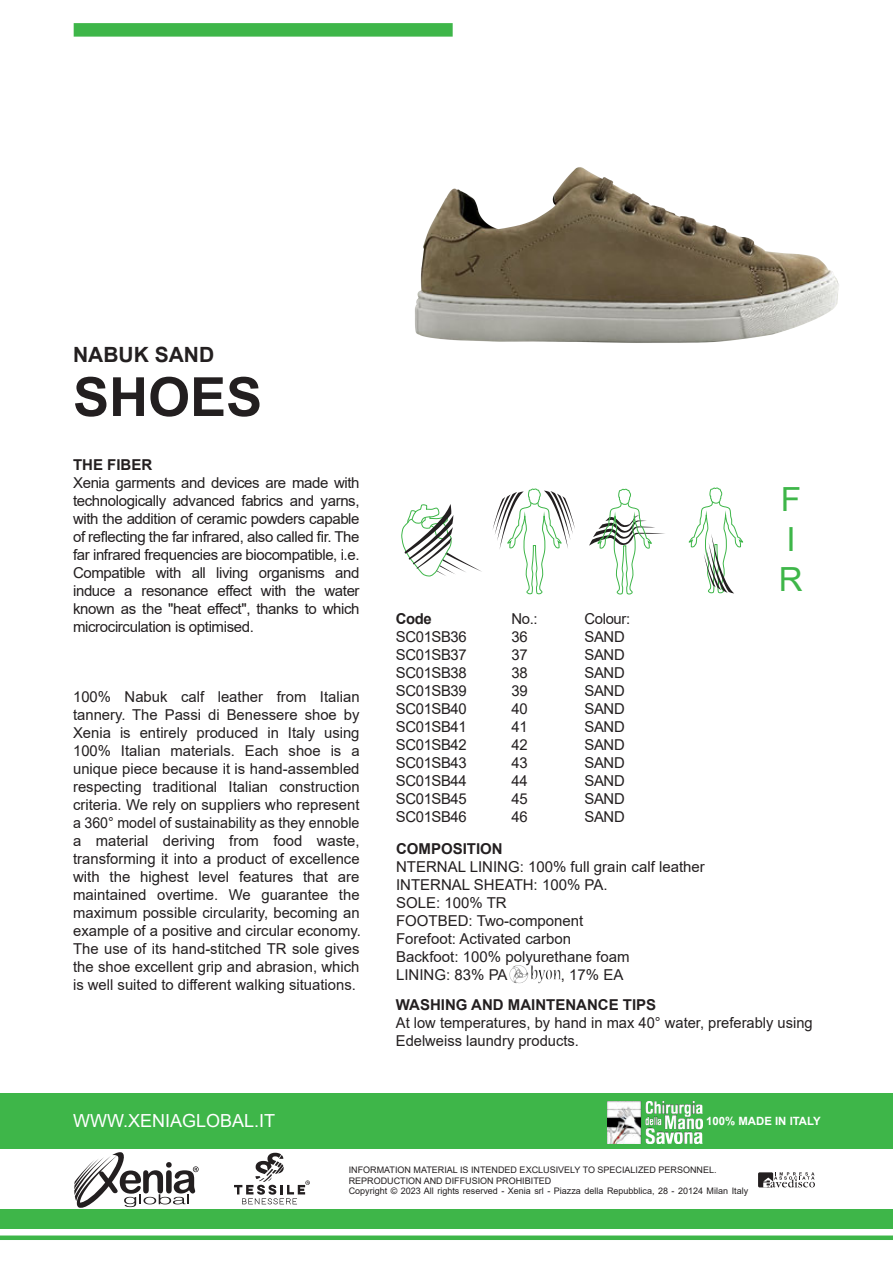
<style>
.page{position:relative;width:893px;height:1263px;background:#fff}
.page>*{position:absolute;margin:0;border:0;box-sizing:border-box;transform-origin:0 0}
.t1{font:700 54px "Arial";color:#231f20}
.t2{font:33.3px/39.9px "Arial";color:#3eb649}
.t3{font:700 21px "Arial";color:#231f20}
.t4{font:18px "Arial";color:#fff}
.t5{font:15px/18px "Arial";color:#231f20;text-align:justify}
.t6{font:15px/18px "Arial";letter-spacing:-.025em;color:#231f20}
.t7{font:700 15px "Arial";color:#231f20}
.t8{font:700 11.4px "Arial";color:#fff}
.t9{font:9px/10.8px "Arial";color:#231f20}
</style>
<div class="page">
<div style="left:0;top:1093px;width:893px;height:136px;background:#3eb649"></div>
<div style="left:0;top:1149px;width:893px;height:60px;background:#fff"></div>
<svg style="left:74px;top:1152px;width:125px;height:56px"></svg>
<div style="left:758px;top:1172px;width:15px;height:15px;background:#231f20;border-radius:2px"></div>
<svg style="left:763px;top:1172px;width:52px;height:15px"></svg>
<img style="left:607px;top:1101px;width:96px;height:42px">
<svg style="left:234px;top:1153px;width:76px;height:51px"></svg>
<div style="left:74px;top:23px;width:379px;height:14px;background:#3eb649"></div>
<svg style="left:492px;top:488px;width:83px;height:107px"></svg>
<svg style="left:589px;top:488px;width:76px;height:107px"></svg>
<svg style="left:688px;top:487px;width:55px;height:107px"></svg>
<svg style="left:401px;top:504px;width:81px;height:73px"></svg>
<div style="left:0;top:1235px;width:893px;height:5px;background:#3eb649"></div>
<img style="left:509px;top:965px;width:52px;height:19px">
<img style="left:415px;top:167px;width:424px;height:176px">
<h3 class="t3" style="left:73px;top:340px;width:143px">NABUK SAND</h3>
<h1 class="t1" style="left:73px;top:359px;width:191px">SHOES</h1>
<p class="t7" style="left:73px;top:454px;width:81px">THE FIBER</p>
<p class="t5" style="left:73px;top:474px;width:288px">Xenia garments and devices are made with technologically advanced fabrics and yarns, with the addition of ceramic powders capable of reflecting the far infrared, also called fir. The far infrared frequencies are biocompatible, i.e.<br>Compatible with all living organisms and induce a resonance effect with the water known as the "heat effect", thanks to which microcirculation is optimised.</p>
<p class="t5" style="left:73px;top:688px;width:289px">100% Nabuk calf leather from Italian tannery. The Passi di Benessere shoe by Xenia is entirely produced in Italy using 100% Italian materials. Each shoe is a unique piece because it is hand-assembled respecting traditional Italian construction criteria. We rely on suppliers who represent a 360° model of sustainability as they ennoble a material deriving from food waste, transforming it into a product of excellence with the highest level features that are maintained overtime. We guarantee the maximum possible circularity, becoming an example of a positive and circular economy.<br>The use of its hand-stitched TR sole gives the shoe excellent grip and abrasion, which is well suited to different walking situations.</p>
<p class="t4" style="left:73px;top:1108px;width:204px">WWW.XENIAGLOBAL.IT</p>
<p class="t7" style="left:396px;top:608px;width:38px">Code</p>
<p class="t5" style="left:396px;top:627px;width:72px">SC01SB36<br>SC01SB37<br>SC01SB38<br>SC01SB39<br>SC01SB40<br>SC01SB41<br>SC01SB42<br>SC01SB43<br>SC01SB44<br>SC01SB45<br>SC01SB46</p>
<p class="t6" style="left:512px;top:609px;width:28px">No.:<br>36<br>37<br>38<br>39<br>40<br>41<br>42<br>43<br>44<br>45<br>46</p>
<p class="t6" style="left:585px;top:609px;width:47px">Colour:<br>SAND<br>SAND<br>SAND<br>SAND<br>SAND<br>SAND<br>SAND<br>SAND<br>SAND<br>SAND<br>SAND</p>
<p class="t7" style="left:396px;top:838px;width:108px">COMPOSITION</p>
<p class="t5" style="left:396px;top:857px;width:310px;text-align:left">NTERNAL LINING: 100% full grain calf leather<br>INTERNAL SHEATH: 100% PA.<br>SOLE: 100% TR<br>FOOTBED: Two-component<br>Forefoot: Activated carbon<br>Backfoot: 100% polyurethane foam<br>LINING: 83% PA</p>
<p class="t5" style="left:561px;top:965px;width:64px">, 17% EA</p>
<h2 class="t2" style="left:779px;top:479px;width:25px">F<br>I<br>R</h2>
<p class="t7" style="left:396px;top:994px;width:262px">WASHING AND MAINTENANCE TIPS</p>
<p class="t5" style="left:396px;top:1013px;width:418px">At low temperatures, by hand in max 40° water, preferably using<br>Edelweiss laundry products.</p>
<p class="t8" style="left:706px;top:1113px;width:116px">100% MADE IN ITALY</p>
<p class="t9" style="left:349px;top:1164px;width:401px">INFORMATION MATERIAL IS INTENDED EXCLUSIVELY TO SPECIALIZED PERSONNEL.<br>REPRODUCTION AND DIFFUSION PROHIBITED<br>Copyright © 2023 All rights reserved - Xenia srl - Piazza della Repubblica, 28 - 20124 Milan Italy</p>
</div>
